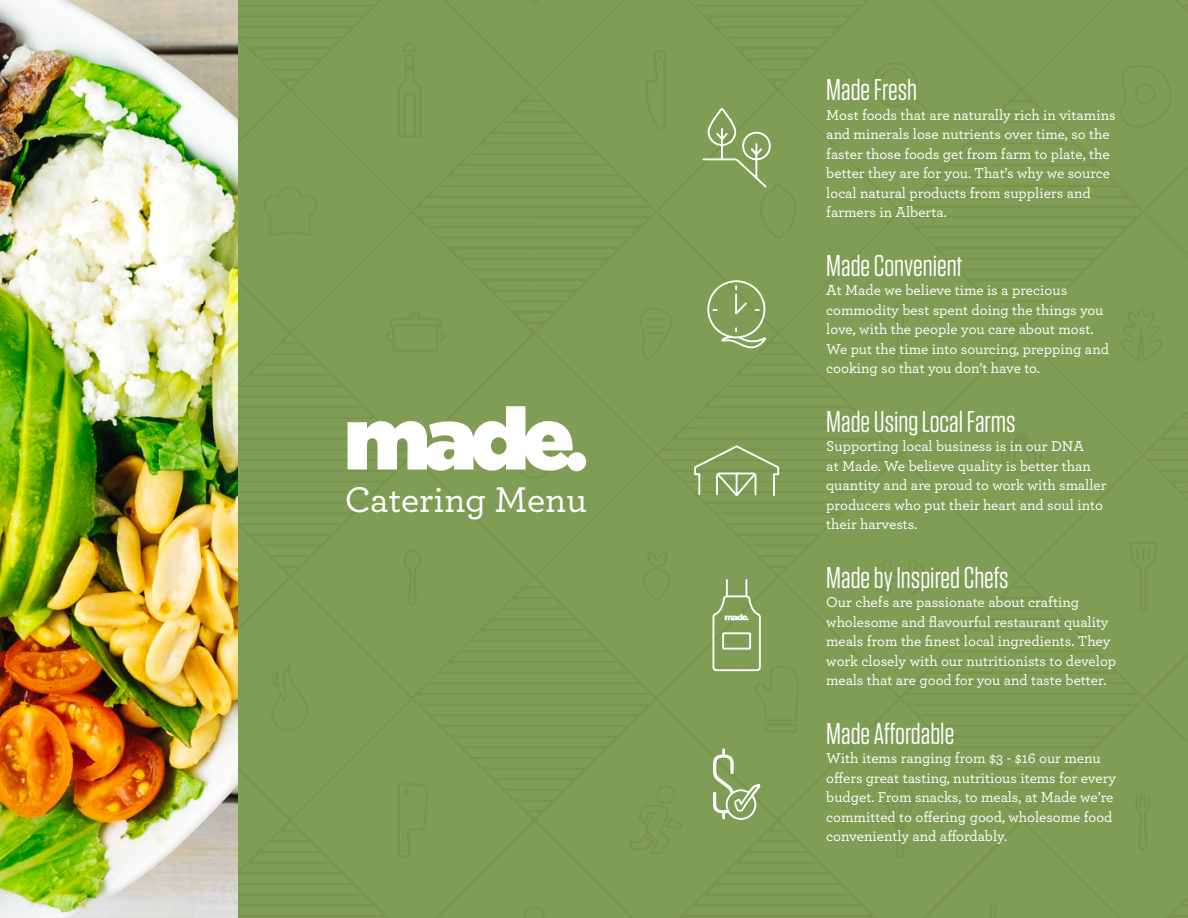
<style>
.page{position:relative;width:1188px;height:918px;background:#fff}
.page>*{position:absolute;margin:0;border:0;box-sizing:border-box;transform-origin:0 0}
.t1{font:500 37.5px "Archer";color:#fff}
.t2{font:30px "Tungsten Rounded";color:#fff}
.t3{font:500 15px/19.5px "Archer";color:#fff}
</style>
<div class="page">
<img style="left:0;top:0;width:239px;height:918px">
<div style="left:239px;top:0;width:949px;height:918px;background:#809d56"></div>
<svg style="left:348px;top:406px;width:238px;height:65px"></svg>
<svg style="left:702px;top:109px;width:69px;height:79px"></svg>
<svg style="left:711px;top:284px;width:55px;height:65px"></svg>
<div style="left:707px;top:280px;width:58px;height:58px;border:2px solid #fff;border-radius:50%"></div>
<svg style="left:694px;top:445px;width:86px;height:52px"></svg>
<svg style="left:712px;top:580px;width:49px;height:92px"></svg>
<svg style="left:713px;top:748px;width:48px;height:72px"></svg>
<p class="t1" style="left:345px;top:472px;width:244px">Catering Menu</p>
<p class="t2" style="left:826px;top:74px;width:92px">Made Fresh</p>
<p class="t3" style="left:826px;top:104px;width:291px">Most foods that are naturally rich in vitamins and minerals lose nutrients over time, so the faster those foods get from farm to plate, the better they are for you. That’s why we source local natural products from suppliers and farmers in Alberta.</p>
<p class="t2" style="left:826px;top:250px;width:138px">Made Convenient</p>
<p class="t3" style="left:826px;top:280px;width:284px">At Made we believe time is a precious commodity best spent doing the things you love, with the people you care about most.<br>We put the time into sourcing, prepping and cooking so that you don’t have to.</p>
<p class="t2" style="left:826px;top:406px;width:191px">Made Using Local Farms</p>
<p class="t3" style="left:826px;top:436px;width:282px">Supporting local business is in our DNA<br>at Made. We believe quality is better than quantity and are proud to work with smaller producers who put their heart and soul into their harvests.</p>
<p class="t2" style="left:826px;top:562px;width:184px">Made by Inspired Chefs</p>
<p class="t3" style="left:826px;top:592px;width:292px">Our chefs are passionate about crafting wholesome and flavourful restaurant quality meals from the finest local ingredients. They work closely with our nutritionists to develop meals that are good for you and taste better.</p>
<p class="t2" style="left:826px;top:718px;width:130px">Made Affordable</p>
<p class="t3" style="left:826px;top:748px;width:291px">With items ranging from $3 - $16 our menu offers great tasting, nutritious items for every budget. From snacks, to meals, at Made we’re committed to offering good, wholesome food conveniently and affordably.</p>
</div>
